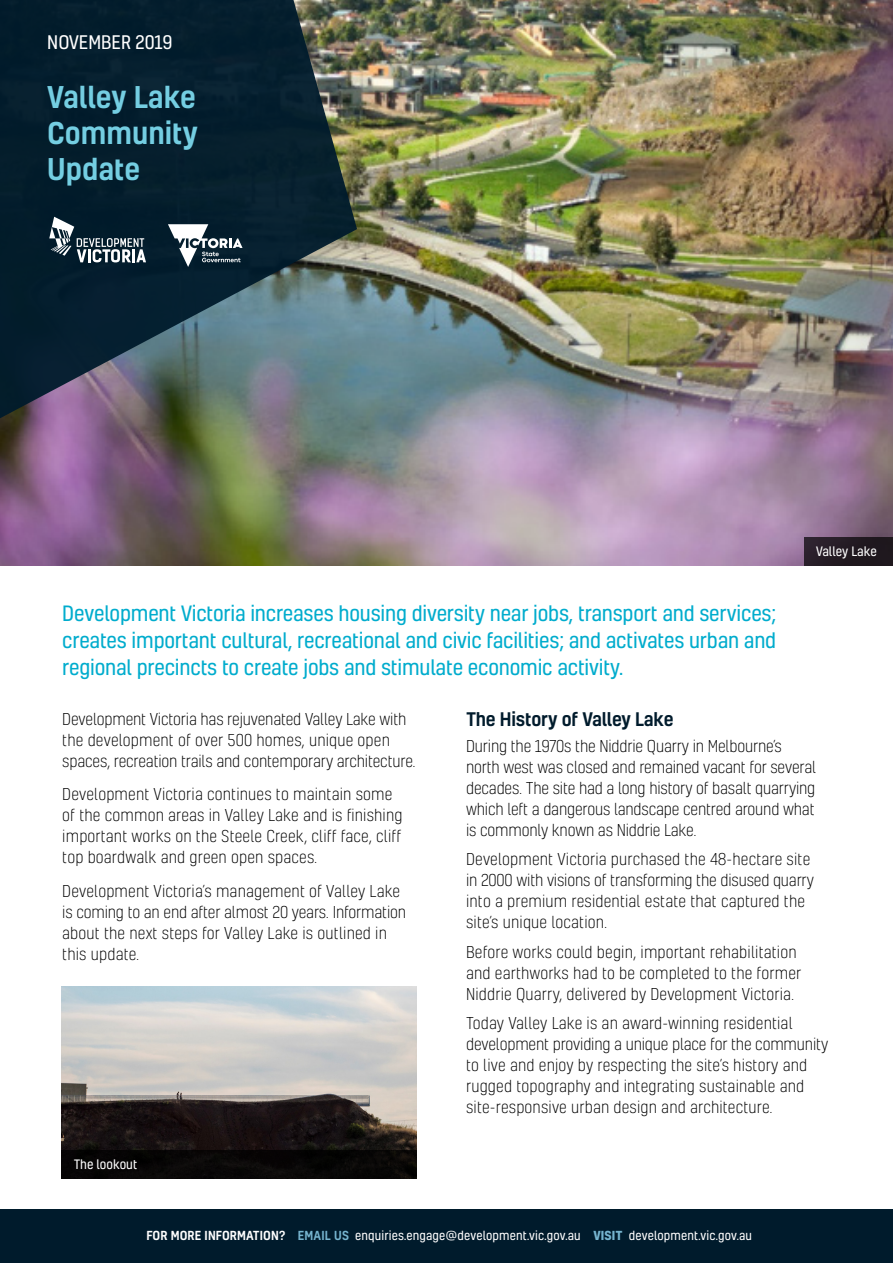
<style>
.page{position:relative;width:893px;height:1263px;background:#fff}
.page>*{position:absolute;margin:0;border:0;box-sizing:border-box;transform-origin:0 0}
.t1{font:500 28.8px/36px "Kelson";color:#74cee2;text-align:justify}
.t2{font:20.25px/26.5px "Kelson";letter-spacing:-.01em;color:#00accd;text-align:justify}
.t3{font:500 18px "Kelson";letter-spacing:-.01em;color:#001b2c}
.t4{font:18px "Kelson";color:#fff}
.t5{font:300 15.75px/21px "Kelson";letter-spacing:.01em;color:#000}
.t6{font:300 15.75px/21px "Kelson";letter-spacing:-.01em;color:#000}
.t7{font:12.45px "Kelson";color:#fff}
.t8{font:12px "Kelson";letter-spacing:.01em;color:#fff}
.s1{font-weight:500}
.s2{font-weight:500;color:#76b4cf}
.s3{font-weight:700;color:#76b4cf}
</style>
<div class="page">
<div style="left:0;top:1209px;width:893px;height:54px;background:#001b2c"></div>
<img style="left:0;top:0;width:893px;height:566px">
<svg style="left:0;top:0;width:357px;height:425px;background:#233944"></svg>
<svg style="left:168px;top:224px;width:74px;height:43px"></svg>
<svg style="left:49px;top:217px;width:97px;height:45px;background:#425560"></svg>
<div style="left:804px;top:537px;width:89px;height:29px;background:linear-gradient(to right,#2b202c,#1b1519)"></div>
<img style="left:62px;top:987px;width:355px;height:163px">
<div style="left:62px;top:1150px;width:355px;height:28px;background:#080606"></div>
<p class="t4" style="left:47px;top:31px;width:127px">NOVEMBER 2019</p>
<h1 class="t1" style="left:47px;top:78px;width:152px">Valley Lake Community Update</h1>
<p class="t7" style="left:816px;top:543px;width:62px">Valley Lake</p>
<p class="t2" style="left:62px;top:600px;width:716px">Development Victoria increases housing diversity near jobs, transport and services; creates important cultural, recreational and civic facilities; and activates urban and regional precincts to create jobs and stimulate economic activity.</p>
<p class="t6" style="left:62px;top:708px;width:355px">Development Victoria has rejuvenated Valley Lake with the development of over 500 homes, unique open spaces, recreation trails and contemporary architecture.</p>
<p class="t5" style="left:62px;top:784px;width:342px">Development Victoria continues to maintain some of the common areas in Valley Lake and is finishing important works on the Steele Creek, cliff face, cliff top boardwalk and green open spaces.</p>
<p class="t5" style="left:62px;top:880px;width:345px">Development Victoria’s management of Valley Lake is coming to an end after almost 20 years. Information about the next steps for Valley Lake is outlined in this update.</p>
<p class="t3" style="left:466px;top:707px;width:209px">The History of Valley Lake</p>
<p class="t6" style="left:466px;top:735px;width:352px">During the 1970s the Niddrie Quarry in Melbourne’s north west was closed and remained vacant for several decades. The site had a long history of basalt quarrying which left a dangerous landscape centred around what is commonly known as Niddrie Lake.</p>
<p class="t5" style="left:466px;top:848px;width:349px">Development Victoria purchased the 48-hectare site in 2000 with visions of transforming the disused quarry into a premium residential estate that captured the site’s unique location.</p>
<p class="t5" style="left:466px;top:941px;width:337px">Before works could begin, important rehabilitation and earthworks had to be completed to the former<br>Niddrie Quarry, delivered by Development Victoria.</p>
<p class="t5" style="left:466px;top:1012px;width:364px">Today Valley Lake is an award-winning residential development providing a unique place for the community to live and enjoy by respecting the site’s history and rugged topography and integrating sustainable and site-responsive urban design and architecture.</p>
<p class="t7" style="left:74px;top:1156px;width:65px">The lookout</p>
<p class="t8" style="left:146px;top:1227px;width:607px"><span class="s1">FOR MORE INFORMATION?</span> <span class="s2">EMAIL US</span> enquiries.engage@development.vic.gov.au <span class="s3">VISIT</span> development.vic.gov.au</p>
</div>
